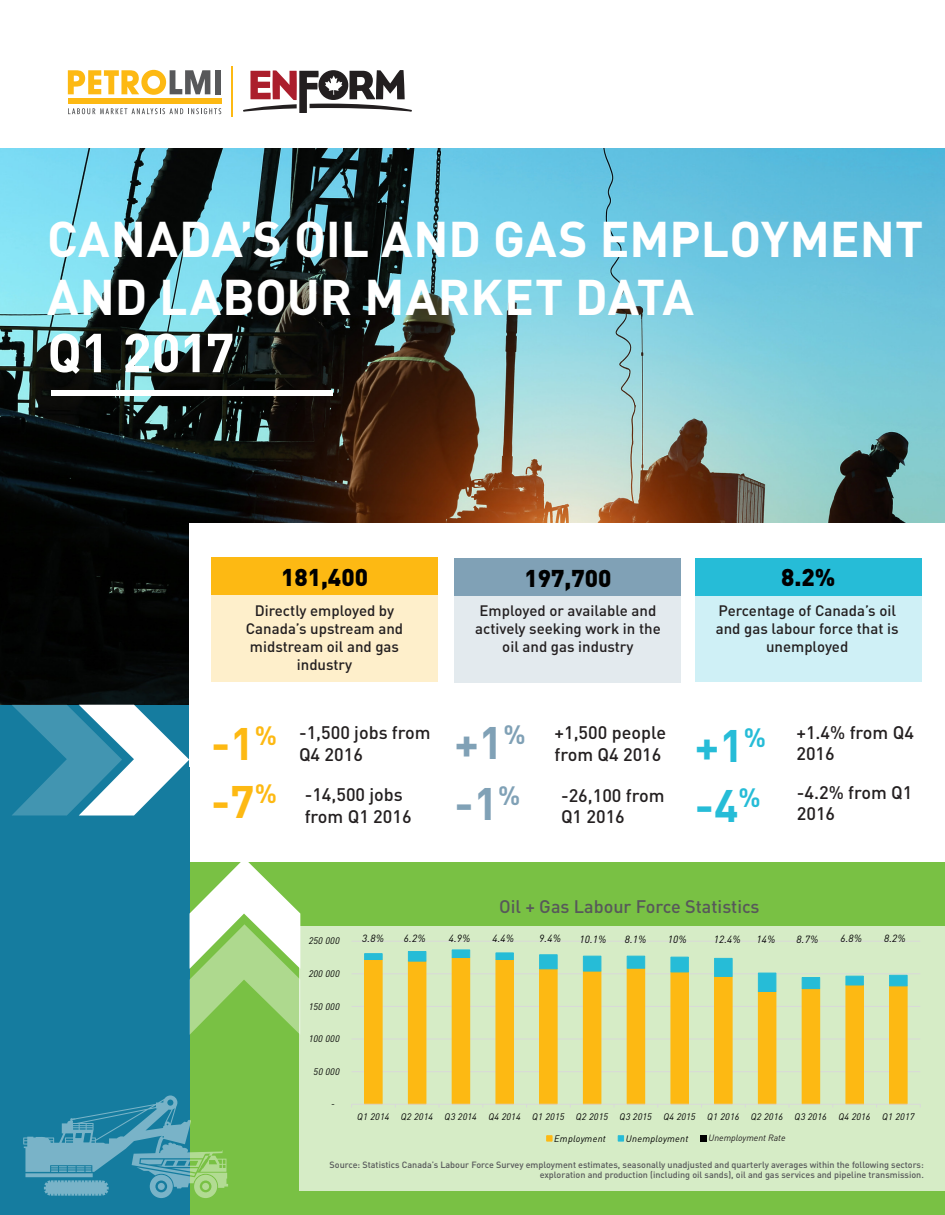
<style>
.page{position:relative;width:945px;height:1215px;background:#fff}
.page>*{position:absolute;margin:0;border:0;box-sizing:border-box;transform-origin:0 0}
.t1{font:700 54px "DIN Pro";letter-spacing:-.03em;color:#fff}
.t2{font:700 49.5px/57.6px "DIN Pro";letter-spacing:.005em;color:#fff}
.t3{font:700 45px "DIN Pro";color:#fdb913}
.t4{font:700 45px "DIN Pro";color:#80a1b6}
.t5{font:700 45px "DIN Pro";color:#26bcd7}
.t6{font:900 24px "DIN Pro";color:#000}
.t7{font:500 18px/21.6px "DIN Pro";color:#231f20}
.t8{font:500 18px "DIN Pro";color:#57585a}
.t9{font:500 15px/18px "DIN Pro";color:#231f20;text-align:center}
.t10{font:italic 10.35px "DIN Pro";letter-spacing:.02em;color:#000}
.t11{font:italic 9.3px "DIN Pro";letter-spacing:.025em;color:#000}
.t12{font:500 9px/10.8px "DIN Pro";color:#57585a;text-align:right}
.t13{font:italic 9px "DIN Pro";color:#231f20}
</style>
<div class="page">
<div style="left:14px;top:862px;width:931px;height:353px;background:#79c144"></div>
<div style="left:0;top:386px;width:190px;height:829px;background:#157c9f"></div>
<svg style="left:23px;top:1095px;width:205px;height:103px"></svg>
<img style="left:0;top:148px;width:945px;height:557px">
<hr style="left:232px;top:67px;width:1px;height:50px;background:#fdb913">
<svg style="left:243px;top:70px;width:169px;height:43px"></svg>
<svg style="left:68px;top:70px;width:142px;height:25px"></svg>
<div style="left:215px;top:70px;width:6px;height:24px;background:#57585a"></div>
<svg style="left:68px;top:108px;width:153px;height:6px"></svg>
<div style="left:68px;top:99px;width:153px;height:5px;background:#fdb913"></div>
<div style="left:190px;top:523px;width:755px;height:244px;background:#fff"></div>
<div style="left:51px;top:390px;width:282px;height:5px;background:#fff"></div>
<svg style="left:12px;top:705px;width:177px;height:111px"></svg>
<svg style="left:190px;top:862px;width:110px;height:173px"></svg>
<div style="left:211px;top:558px;width:227px;height:37px;background:#fdb913"></div>
<div style="left:211px;top:595px;width:227px;height:87px;background:#feefcb"></div>
<div style="left:455px;top:558px;width:226px;height:38px;background:#80a1b6"></div>
<div style="left:455px;top:596px;width:226px;height:86px;background:#e3eaee"></div>
<div style="left:695px;top:558px;width:227px;height:37px;background:#26bcd7"></div>
<div style="left:695px;top:595px;width:227px;height:87px;background:#cff0f6"></div>
<div style="left:300px;top:926px;width:645px;height:265px;background:#d6ecc6"></div>
<hr style="left:352px;top:1071px;width:568px;height:1px;background:#d9d9d9">
<hr style="left:352px;top:1039px;width:568px;height:1px;background:#d9d9d9">
<hr style="left:352px;top:1006px;width:568px;height:1px;background:#d9d9d9">
<hr style="left:352px;top:973px;width:568px;height:1px;background:#d9d9d9">
<hr style="left:352px;top:941px;width:568px;height:1px;background:#d9d9d9">
<div style="left:365px;top:960px;width:17px;height:144px;background:#fdb913"></div>
<div style="left:364px;top:959px;width:19px;height:146px;border:1px solid #fdb913"></div>
<div style="left:408px;top:961px;width:18px;height:143px;background:#fdb913"></div>
<div style="left:452px;top:958px;width:18px;height:146px;background:#fdb913"></div>
<div style="left:496px;top:960px;width:17px;height:144px;background:#fdb913"></div>
<div style="left:496px;top:959px;width:18px;height:146px;border:1px solid #fdb913"></div>
<div style="left:540px;top:969px;width:17px;height:135px;background:#fdb913"></div>
<div style="left:539px;top:968px;width:19px;height:137px;border:1px solid #fdb913"></div>
<div style="left:583px;top:971px;width:18px;height:133px;background:#fdb913"></div>
<div style="left:627px;top:968px;width:18px;height:136px;background:#fdb913"></div>
<div style="left:671px;top:972px;width:17px;height:132px;background:#fdb913"></div>
<div style="left:671px;top:972px;width:18px;height:133px;border:1px solid #fdb913"></div>
<div style="left:715px;top:976px;width:17px;height:128px;background:#fdb913"></div>
<div style="left:714px;top:976px;width:19px;height:129px;border:1px solid #fdb913"></div>
<div style="left:758px;top:991px;width:18px;height:113px;background:#fdb913"></div>
<div style="left:802px;top:989px;width:18px;height:115px;background:#fdb913"></div>
<div style="left:846px;top:985px;width:17px;height:119px;background:#fdb913"></div>
<div style="left:846px;top:985px;width:18px;height:120px;border:1px solid #fdb913"></div>
<div style="left:890px;top:986px;width:17px;height:118px;background:#fdb913"></div>
<div style="left:889px;top:986px;width:19px;height:119px;border:1px solid #fdb913"></div>
<div style="left:364px;top:953px;width:19px;height:7px;background:#26bcd7;border:1px solid #26bcd7"></div>
<div style="left:408px;top:951px;width:18px;height:10px;background:#26bcd7"></div>
<div style="left:452px;top:950px;width:18px;height:8px;background:#26bcd7"></div>
<div style="left:496px;top:953px;width:18px;height:7px;background:#26bcd7"></div>
<div style="left:539px;top:954px;width:19px;height:15px;background:#26bcd7;border:1px solid #26bcd7"></div>
<div style="left:583px;top:956px;width:18px;height:15px;background:#26bcd7"></div>
<div style="left:627px;top:956px;width:18px;height:13px;background:#26bcd7;border:1px solid #26bcd7"></div>
<div style="left:671px;top:957px;width:18px;height:15px;background:#26bcd7;border:1px solid #26bcd7"></div>
<div style="left:714px;top:958px;width:19px;height:19px;background:#26bcd7;border:1px solid #26bcd7"></div>
<div style="left:758px;top:973px;width:18px;height:19px;background:#26bcd7"></div>
<div style="left:802px;top:977px;width:18px;height:12px;background:#26bcd7"></div>
<div style="left:846px;top:976px;width:18px;height:9px;background:#26bcd7"></div>
<div style="left:889px;top:975px;width:19px;height:11px;background:#26bcd7;border:1px solid #26bcd7"></div>
<hr style="left:352px;top:1104px;width:568px;height:1px;background:#d9d9d9">
<svg style="left:546px;top:1135px;width:6px;height:6px"></svg>
<svg style="left:618px;top:1135px;width:6px;height:6px"></svg>
<div style="left:700px;top:1136px;width:7px;height:6px;background:#000"></div>
<p class="t2" style="left:47px;top:204px;width:878px">CANADA’S OIL AND GAS EMPLOYMENT<br>AND LABOUR MARKET DATA</p>
<p class="t1" style="left:47px;top:308px;width:189px">Q1 2017</p>
<p class="t6" style="left:281px;top:557px;width:88px">181,400</p>
<p class="t9" style="left:246px;top:600px;width:159px">Directly employed by<br>Canada’s upstream and midstream oil and gas industry</p>
<p class="t6" style="left:524px;top:557px;width:88px">197,700</p>
<p class="t9" style="left:475px;top:600px;width:187px">Employed or available and actively seeking work in the oil and gas industry</p>
<p class="t6" style="left:781px;top:557px;width:56px">8.2%</p>
<p class="t9" style="left:716px;top:600px;width:184px">Percentage of Canada’s oil and gas labour force that is unemployed</p>
<p class="t3" style="left:211px;top:706px;width:67px">-1<sup>%</sup></p>
<p class="t7" style="left:299px;top:720px;width:133px">-1,500 jobs from<br>Q4 2016</p>
<p class="t4" style="left:455px;top:705px;width:73px">+1<sup>%</sup></p>
<p class="t7" style="left:555px;top:720px;width:113px">+1,500 people from Q4 2016</p>
<p class="t5" style="left:695px;top:709px;width:73px">+1<sup>%</sup></p>
<p class="t7" style="left:796px;top:719px;width:119px">+1.4% from Q4<br>2016</p>
<p class="t3" style="left:211px;top:764px;width:67px">-7<sup>%</sup></p>
<p class="t7" style="left:305px;top:782px;width:108px">-14,500 jobs from Q1 2016</p>
<p class="t4" style="left:455px;top:766px;width:67px">-1<sup>%</sup></p>
<p class="t7" style="left:561px;top:782px;width:105px">-26,100 from<br>Q1 2016</p>
<p class="t5" style="left:695px;top:769px;width:67px">-4<sup>%</sup></p>
<p class="t7" style="left:797px;top:779px;width:117px">-4.2% from Q1<br>2016</p>
<p class="t11" style="left:309px;top:934px;width:32px">250 000</p>
<p class="t11" style="left:309px;top:966px;width:32px">200 000</p>
<p class="t11" style="left:309px;top:999px;width:32px">150 000</p>
<p class="t11" style="left:309px;top:1032px;width:32px">100 000</p>
<p class="t11" style="left:314px;top:1064px;width:28px">50 000</p>
<p class="t11" style="left:331px;top:1097px;width:5px">-</p>
<p class="t8" style="left:499px;top:892px;width:262px">Oil + Gas Labour Force Statistics</p>
<p class="t10" style="left:362px;top:930px;width:23px">3.8%</p>
<p class="t10" style="left:404px;top:930px;width:23px">6.2%</p>
<p class="t10" style="left:449px;top:931px;width:23px">4.9%</p>
<p class="t10" style="left:492px;top:930px;width:23px">4.4%</p>
<p class="t10" style="left:539px;top:930px;width:23px">9.4%</p>
<p class="t10" style="left:579px;top:931px;width:29px">10.1%</p>
<p class="t10" style="left:625px;top:931px;width:23px">8.1%</p>
<p class="t10" style="left:668px;top:931px;width:20px">10%</p>
<p class="t10" style="left:714px;top:931px;width:29px">12.4%</p>
<p class="t10" style="left:756px;top:931px;width:20px">14%</p>
<p class="t10" style="left:797px;top:931px;width:23px">8.7%</p>
<p class="t10" style="left:840px;top:931px;width:23px">6.8%</p>
<p class="t10" style="left:884px;top:931px;width:23px">8.2%</p>
<p class="t11" style="left:357px;top:1110px;width:559px">Q1 2014 Q2 2014 Q3 2014 Q4 2014 Q1 2015 Q2 2015 Q3 2015 Q4 2015 Q1 2016 Q2 2016 Q3 2016 Q4 2016 Q1 2017</p>
<p class="t11" style="left:554px;top:1131px;width:53px">Employment</p>
<p class="t11" style="left:626px;top:1131px;width:64px">Unemployment</p>
<p class="t13" style="left:709px;top:1131px;width:79px">Unemployment Rate</p>
<p class="t12" style="left:330px;top:1158px;width:596px">Source: Statistics Canada’s Labour Force Survey employment estimates, seasonally unadjusted and quarterly averages within the following sectors: exploration and production (including oil sands), oil and gas services and pipeline transmission.</p>
</div>
